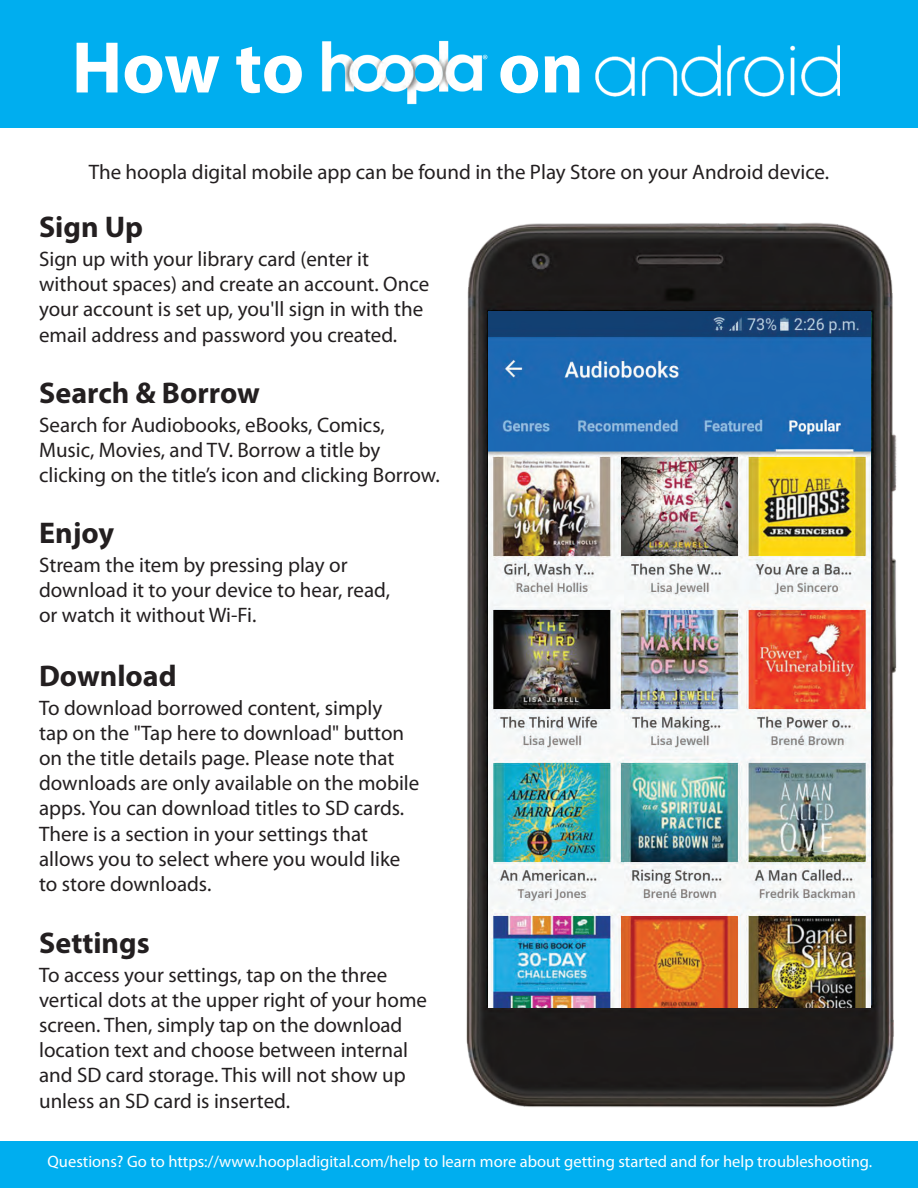
<style>
.page{position:relative;width:918px;height:1188px;background:#fff}
.page>*{position:absolute;margin:0;border:0;box-sizing:border-box;transform-origin:0 0}
.t1{font:700 73.8px "Myriad Pro";letter-spacing:-.005em;color:#fff}
.t2{font:700 30px "Myriad Pro";color:#231f20}
.t3{font:21px/25.2px "Myriad Pro";color:#231f20}
.t4{font:16.5px "Myriad Pro";color:#fff}
</style>
<div class="page">
<div style="left:0;top:0;width:918px;height:127px;background:#00aeef"></div>
<img style="left:322px;top:40px;width:166px;height:65px">
<div style="left:0;top:1142px;width:918px;height:46px;background:#00aeef"></div>
<img style="left:595px;top:45px;width:245px;height:51px">
<img style="left:466px;top:223px;width:431px;height:885px">
<img style="left:488px;top:311px;width:383px;height:696px">
<h1 class="t1" style="left:72px;top:19px;width:234px">How to</h1>
<h1 class="t1" style="left:498px;top:19px;width:87px">on</h1>
<p class="t3" style="left:89px;top:159px;width:742px">The hoopla digital mobile app can be found in the Play Store on your Android device.</p>
<h2 class="t2" style="left:39px;top:207px;width:106px">Sign Up</h2>
<p class="t3" style="left:39px;top:246px;width:392px">Sign up with your library card (enter it without spaces) and create an account. Once your account is set up, you'll sign in with the email address and password you created.</p>
<h2 class="t2" style="left:39px;top:373px;width:222px">Search &amp; Borrow</h2>
<p class="t3" style="left:39px;top:412px;width:402px">Search for Audiobooks, eBooks, Comics,<br>Music, Movies, and TV. Borrow a title by clicking on the title’s icon and clicking Borrow.</p>
<h2 class="t2" style="left:39px;top:513px;width:77px">Enjoy</h2>
<p class="t3" style="left:39px;top:552px;width:353px">Stream the item by pressing play or download it to your device to hear, read, or watch it without Wi-Fi.</p>
<h2 class="t2" style="left:39px;top:656px;width:139px">Download</h2>
<p class="t3" style="left:39px;top:695px;width:382px">To download borrowed content, simply<br>tap on the "Tap here to download" button on the title details page. Please note that downloads are only available on the mobile apps. You can download titles to SD cards.<br>There is a section in your settings that allows you to select where you would like to store downloads.</p>
<h2 class="t2" style="left:39px;top:923px;width:112px">Settings</h2>
<p class="t3" style="left:39px;top:962px;width:390px">To access your settings, tap on the three vertical dots at the upper right of your home screen. Then, simply tap on the download location text and choose between internal and SD card storage. This will not show up unless an SD card is inserted.</p>
<p class="t4" style="left:48px;top:1151px;width:826px">Questions? Go to https://www.hoopladigital.com/help to learn more about getting started and for help troubleshooting.</p>
</div>
